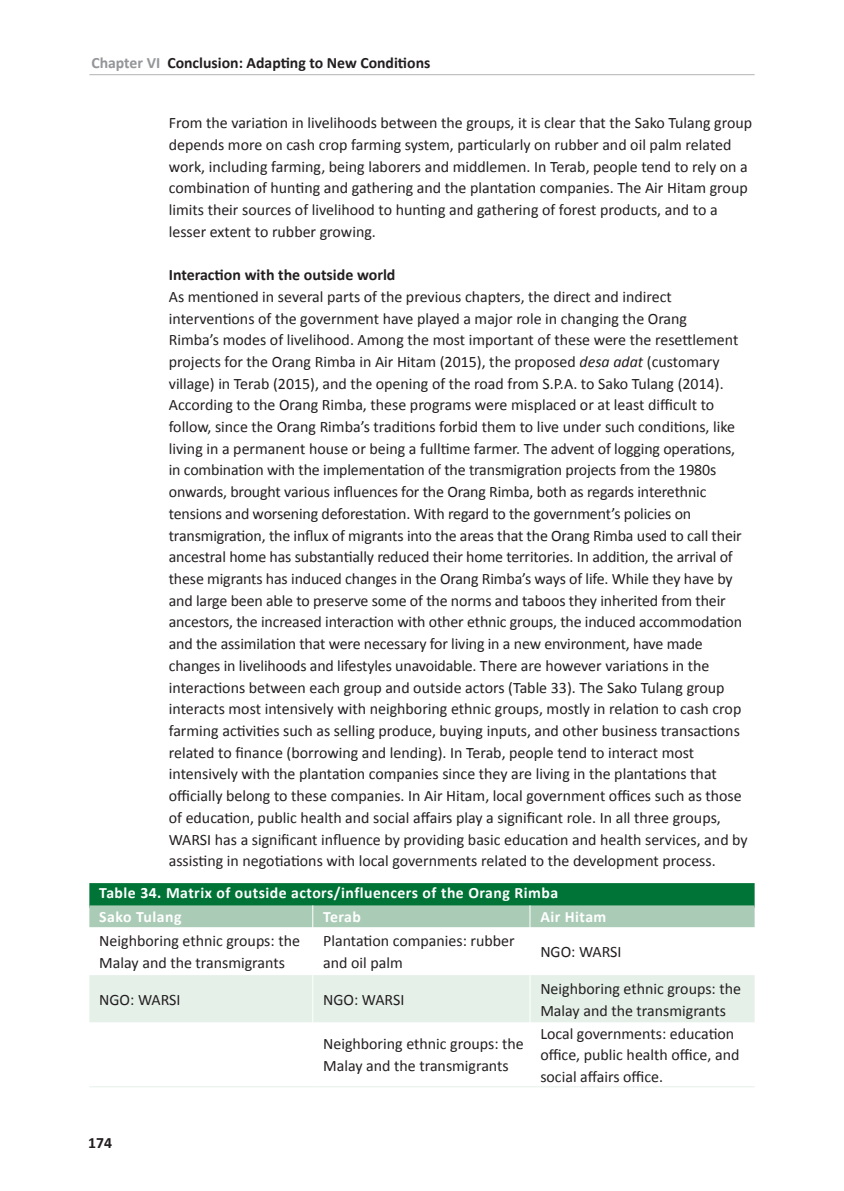
<style>
.page{position:relative;width:844px;height:1191px;background:#fff}
.page>*{position:absolute;margin:0;border:0;box-sizing:border-box;transform-origin:0 0}
.broodtekst{font:15.92px/21.7px "Calibri";color:#231f20}
.tabel_1{font:15.92px/21.7px "Calibri";color:#231f20}
.tussenkop{font:700 15.92px "Calibri";color:#231f20}
.Tabelkop_zwart{font:700 15.75px "Calibri";letter-spacing:.03em;color:#fff}
.t1{font:700 15.75px "Calibri";color:#231f20}
.tabelkop_1{font:700 15.75px "Calibri";letter-spacing:.03em;color:#fff}
.s1{color:#939598}
.s2{font-style:italic}
</style>
<div class="page">
<hr style="left:89px;top:74px;width:665px;height:1px;background:#b2b3b7">
<div style="left:89px;top:883px;width:665px;height:24px;background:#007437"></div>
<div style="left:89px;top:975px;width:665px;height:47px;background:#e5f0e9"></div>
<div style="left:89px;top:905px;width:665px;height:22px;background:#aaccb6"></div>
<hr style="left:312px;top:975px;width:1px;height:47px;background:#fff">
<hr style="left:529px;top:975px;width:1px;height:47px;background:#fff">
<hr style="left:89px;top:1086px;width:224px;height:1px;background:#e5f0e9">
<hr style="left:313px;top:1086px;width:217px;height:1px;background:#e5f0e9">
<hr style="left:530px;top:1086px;width:224px;height:1px;background:#e5f0e9">
<p class="t1" style="left:91px;top:53px;width:340px"><span class="s1">Chapter VI</span> Conclusion: Adapting to New Conditions</p>
<p class="broodtekst" style="left:169px;top:112px;width:585px">From the variation in livelihoods between the groups, it is clear that the Sako Tulang group depends more on cash crop farming system, particularly on rubber and oil palm related work, including farming, being laborers and middlemen. In Terab, people tend to rely on a combination of hunting and gathering and the plantation companies. The Air Hitam group limits their sources of livelihood to hunting and gathering of forest products, and to a lesser extent to rubber growing.</p>
<p class="tussenkop" style="left:169px;top:265px;width:228px">Interaction with the outside world</p>
<p class="broodtekst" style="left:169px;top:286px;width:580px">As mentioned in several parts of the previous chapters, the direct and indirect interventions of the government have played a major role in changing the Orang<br>Rimba’s modes of livelihood. Among the most important of these were the resettlement projects for the Orang Rimba in Air Hitam (2015), the proposed <span class="s2">desa adat</span> (customary village) in Terab (2015), and the opening of the road from S.P.A. to Sako Tulang (2014).<br>According to the Orang Rimba, these programs were misplaced or at least difficult to follow, since the Orang Rimba’s traditions forbid them to live under such conditions, like living in a permanent house or being a fulltime farmer. The advent of logging operations, in combination with the implementation of the transmigration projects from the 1980s onwards, brought various influences for the Orang Rimba, both as regards interethnic tensions and worsening deforestation. With regard to the government’s policies on transmigration, the influx of migrants into the areas that the Orang Rimba used to call their ancestral home has substantially reduced their home territories. In addition, the arrival of these migrants has induced changes in the Orang Rimba’s ways of life. While they have by and large been able to preserve some of the norms and taboos they inherited from their ancestors, the increased interaction with other ethnic groups, the induced accommodation and the assimilation that were necessary for living in a new environment, have made changes in livelihoods and lifestyles unavoidable. There are however variations in the interactions between each group and outside actors (Table 33). The Sako Tulang group interacts most intensively with neighboring ethnic groups, mostly in relation to cash crop farming activities such as selling produce, buying inputs, and other business transactions related to finance (borrowing and lending). In Terab, people tend to interact most intensively with the plantation companies since they are living in the plantations that officially belong to these companies. In Air Hitam, local government offices such as those of education, public health and social affairs play a significant role. In all three groups, WARSI has a significant influence by providing basic education and health services, and by assisting in negotiations with local governments related to the development process.</p>
<p class="Tabelkop_zwart" style="left:99px;top:883px;width:460px">Table 34. Matrix of outside actors/influencers of the Orang Rimba</p>
<p class="tabelkop_1" style="left:99px;top:907px;width:84px">Sako Tulang</p>
<p class="tabelkop_1" style="left:323px;top:907px;width:39px">Terab</p>
<p class="tabelkop_1" style="left:540px;top:907px;width:68px">Air Hitam</p>
<p class="tabel_1" style="left:99px;top:930px;width:202px">Neighboring ethnic groups: the<br>Malay and the transmigrants</p>
<p class="tabel_1" style="left:323px;top:930px;width:193px">Plantation companies: rubber and oil palm</p>
<p class="tabel_1" style="left:540px;top:941px;width:83px">NGO: WARSI</p>
<p class="tabel_1" style="left:99px;top:988px;width:83px">NGO: WARSI</p>
<p class="tabel_1" style="left:323px;top:988px;width:83px">NGO: WARSI</p>
<p class="tabel_1" style="left:540px;top:977px;width:202px">Neighboring ethnic groups: the<br>Malay and the transmigrants</p>
<p class="tabel_1" style="left:323px;top:1033px;width:202px">Neighboring ethnic groups: the<br>Malay and the transmigrants</p>
<p class="tabel_1" style="left:540px;top:1022px;width:200px">Local governments: education office, public health office, and social affairs office.</p>
<p class="t1" style="left:88px;top:1133px;width:25px">174</p>
</div>
